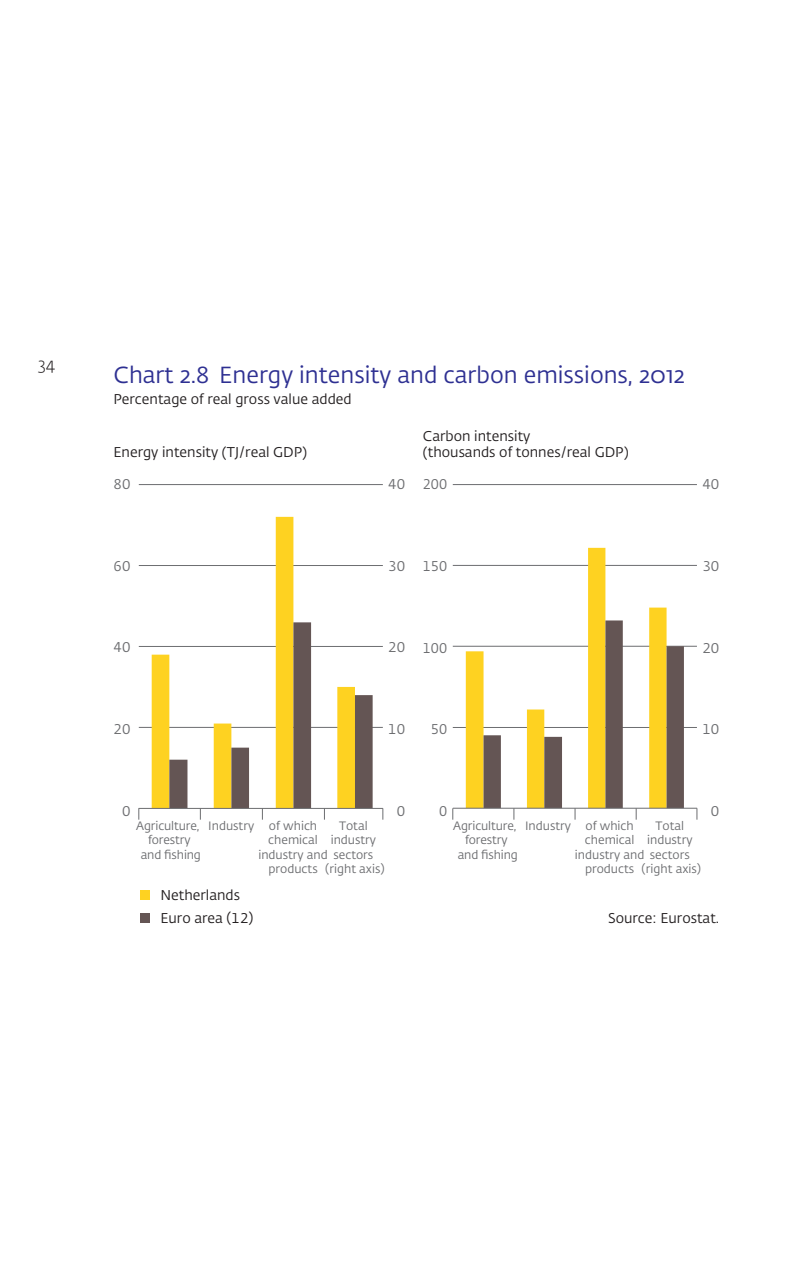
<style>
.page{position:relative;width:794px;height:1270px;background:#fff}
.page>*{position:absolute;margin:0;border:0;box-sizing:border-box;transform-origin:0 0}
.t1{font:23px "DNB Fedra";color:#2e3092}
.t2{font:300 17px "DNB Fedra";color:#231f20}
.t3{font:14px/22.8px "DNB Fedra";color:#231f20}
.t4{font:14px "DNB Fedra";color:#6c6d70}
.t5{font:14px "DNB Fedra";color:#6c6d70;scale:.96 1}
.t6{font:12px/14.4px "DNB Fedra";color:#6c6d70;text-align:center}
</style>
<div class="page">
<hr style="left:139px;top:727px;width:244px;height:1px;background:#6c6d70">
<hr style="left:139px;top:646px;width:244px;height:1px;background:#6c6d70">
<hr style="left:139px;top:565px;width:244px;height:1px;background:#6c6d70">
<hr style="left:139px;top:484px;width:244px;height:1px;background:#6c6d70">
<svg style="left:152px;top:517px;width:142px;height:291px"></svg>
<hr style="left:139px;top:808px;width:244px;height:1px;background:#6c6d70">
<svg style="left:138px;top:808px;width:1px;height:12px"></svg>
<svg style="left:169px;top:622px;width:204px;height:198px"></svg>
<svg style="left:382px;top:808px;width:1px;height:12px"></svg>
<div style="left:140px;top:890px;width:10px;height:10px;background:#fed221"></div>
<div style="left:140px;top:913px;width:10px;height:10px;background:#645554"></div>
<hr style="left:453px;top:727px;width:244px;height:1px;background:#6c6d70">
<hr style="left:453px;top:646px;width:244px;height:1px;background:#6c6d70">
<hr style="left:453px;top:565px;width:244px;height:1px;background:#6c6d70">
<hr style="left:453px;top:484px;width:244px;height:1px;background:#6c6d70">
<svg style="left:466px;top:548px;width:200px;height:260px"></svg>
<hr style="left:453px;top:808px;width:244px;height:1px;background:#6c6d70">
<svg style="left:452px;top:808px;width:1px;height:12px"></svg>
<svg style="left:483px;top:620px;width:201px;height:200px"></svg>
<svg style="left:696px;top:808px;width:1px;height:12px"></svg>
<h2 class="t2" style="left:38px;top:354px;width:19px">34</h2>
<h1 class="t1" style="left:113px;top:361px;width:573px">Chart 2.8 Energy intensity and carbon emissions, 2012</h1>
<p class="t3" style="left:113px;top:387px;width:240px">Percentage of real gross value added</p>
<p class="t3" style="left:423px;top:424px;width:109px">Carbon intensity</p>
<p class="t3" style="left:113px;top:441px;width:195px">Energy intensity (TJ/real GDP)</p>
<p class="t3" style="left:423px;top:441px;width:207px">(thousands of tonnes/real GDP)</p>
<p class="t4" style="left:114px;top:476px;width:18px">80</p>
<p class="t4" style="left:388px;top:476px;width:18px">40</p>
<p class="t5" style="left:423px;top:476px;width:27px">200</p>
<p class="t4" style="left:702px;top:476px;width:18px">40</p>
<p class="t4" style="left:114px;top:558px;width:18px">60</p>
<p class="t4" style="left:388px;top:558px;width:18px">30</p>
<p class="t5" style="left:423px;top:558px;width:27px">150</p>
<p class="t4" style="left:702px;top:558px;width:18px">30</p>
<p class="t4" style="left:114px;top:639px;width:18px">40</p>
<p class="t4" style="left:388px;top:639px;width:18px">20</p>
<p class="t5" style="left:423px;top:639px;width:27px">100</p>
<p class="t4" style="left:702px;top:639px;width:18px">20</p>
<p class="t4" style="left:114px;top:721px;width:18px">20</p>
<p class="t4" style="left:388px;top:721px;width:18px">10</p>
<p class="t5" style="left:431px;top:721px;width:18px">50</p>
<p class="t4" style="left:702px;top:721px;width:18px">10</p>
<p class="t4" style="left:122px;top:802px;width:10px">0</p>
<p class="t4" style="left:397px;top:802px;width:10px">0</p>
<p class="t4" style="left:710px;top:802px;width:10px">0</p>
<p class="t5" style="left:439px;top:802px;width:10px">0</p>
<p class="t6" style="left:136px;top:819px;width:66px">Agriculture, forestry and fishing</p>
<p class="t6" style="left:208px;top:819px;width:110px">Industry of which</p>
<p class="t6" style="left:325px;top:819px;width:61px">Total industry sectors (right axis)</p>
<p class="t6" style="left:453px;top:819px;width:66px">Agriculture, forestry and fishing</p>
<p class="t6" style="left:525px;top:819px;width:110px">Industry of which</p>
<p class="t6" style="left:641px;top:819px;width:61px">Total industry sectors (right axis)</p>
<p class="t3" style="left:608px;top:907px;width:113px">Source: Eurostat.</p>
<p class="t6" style="left:268px;top:833px;width:51px">chemical</p>
<p class="t6" style="left:258px;top:848px;width:71px">industry and</p>
<p class="t6" style="left:268px;top:862px;width:51px">products</p>
<p class="t6" style="left:585px;top:833px;width:51px">chemical</p>
<p class="t6" style="left:575px;top:848px;width:71px">industry and</p>
<p class="t6" style="left:585px;top:862px;width:51px">products</p>
<p class="t3" style="left:160px;top:884px;width:95px">Netherlands<br>Euro area (12)</p>
</div>
